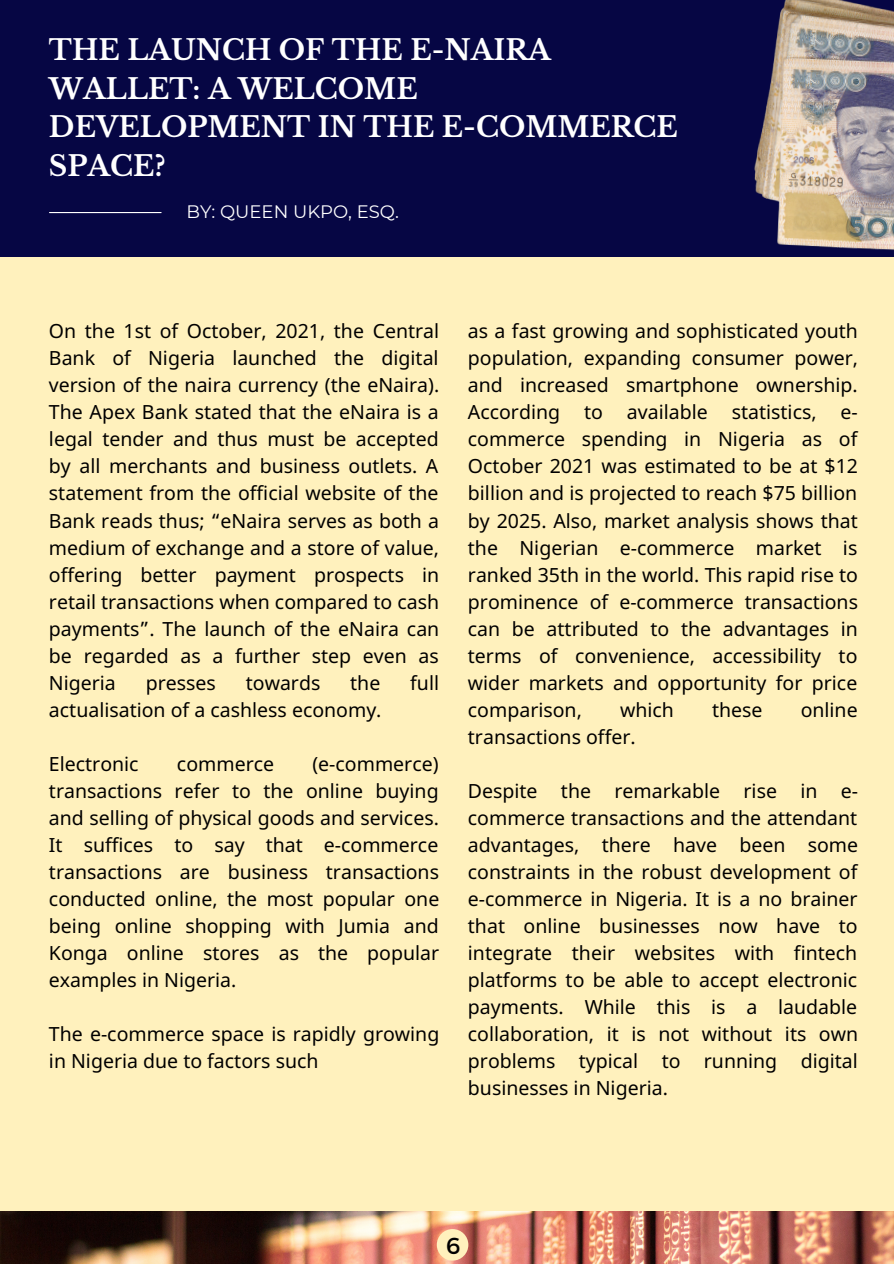
<style>
.page{position:relative;width:894px;height:1264px;background:#fff}
.page>*{position:absolute;margin:0;border:0;box-sizing:border-box;transform-origin:0 0}
.t1{font:700 27.9px/38.7px "Libre Baskerville";color:#fff}
.t2{font:23.1px "Montserrat";color:#000}
.t3{font:19.5px/27px "Noto Sans";color:#000;text-align:justify}
.t4{font:18px "Montserrat";color:#fff}
.s1{font-family:"Noto Sans Gurmukhi"}
</style>
<div class="page">
<div style="left:0;top:0;width:893px;height:1263px;background:#fff1bd"></div>
<img style="left:0;top:1211px;width:893px;height:52px">
<div style="left:436px;top:1228px;width:32px;height:32px;background:#fff1bd;border-radius:50%"></div>
<div style="left:0;top:0;width:893px;height:257px;background:#060644"></div>
<hr style="left:49px;top:212px;width:112px;height:1px;background:#fff">
<img style="left:754px;top:0;width:139px;height:250px">
<p class="t1" style="left:49px;top:31px;width:630px">THE LAUNCH OF THE E-NAIRA<br>WALLET: A WELCOME<br>DEVELOPMENT IN THE E-COMMERCE<br>SPACE?</p>
<p class="t4" style="left:186px;top:200px;width:214px">BY: QUEEN UKPO, ESQ.</p>
<p class="t3" style="left:49px;top:317px;width:392px">On the 1st of October, 2021, the Central Bank of Nigeria launched the digital version of the naira currency (the eNaira).<br>The Apex Bank stated that the eNaira is a legal tender and thus must be accepted by all merchants and business outlets. A statement from the official website of the Bank reads thus; <span class="s1">“</span>eNaira serves as both a medium of exchange and a store of value, offering better payment prospects in retail transactions when compared to cash payments<span class="s1">”</span>. The launch of the eNaira can be regarded as a further step even as Nigeria</p>
<p class="t3" style="left:146px;top:668px;width:72px">presses</p>
<p class="t3" style="left:246px;top:668px;width:76px">towards</p>
<p class="t3" style="left:350px;top:668px;width:32px">the</p>
<p class="t3" style="left:410px;top:668px;width:30px">full</p>
<p class="t3" style="left:49px;top:695px;width:334px">actualisation of a cashless economy.</p>
<p class="t3" style="left:49px;top:749px;width:91px">Electronic</p>
<p class="t3" style="left:177px;top:749px;width:99px">commerce</p>
<p class="t3" style="left:49px;top:749px;width:392px;text-indent:263px">(e-commerce) transactions refer to the online buying and selling of physical goods and services.<br>It suffices to say that e-commerce transactions are business transactions conducted online, the most popular one being online shopping with Jumia and Konga online stores as the popular examples in Nigeria.</p>
<p class="t3" style="left:49px;top:1020px;width:392px">The e-commerce space is rapidly growing in Nigeria due to factors such</p>
<p class="t3" style="left:468px;top:317px;width:391px">as a fast growing and sophisticated youth population, expanding consumer power, and increased smartphone ownership.<br>According to available statistics, e&shy;commerce spending in Nigeria as of October 2021 was estimated to be at $12 billion and is projected to reach $75 billion by 2025. Also, market analysis shows that the Nigerian e-commerce market is ranked 35th in the world. This rapid rise to prominence of e-commerce transactions can be attributed to the advantages in terms of convenience, accessibility to wider markets and opportunity for price comparison,</p>
<p class="t3" style="left:620px;top:695px;width:55px">which</p>
<p class="t3" style="left:711px;top:695px;width:52px">these</p>
<p class="t3" style="left:800px;top:695px;width:58px">online</p>
<p class="t3" style="left:468px;top:722px;width:169px">transactions offer.</p>
<p class="t3" style="left:468px;top:776px;width:391px">Despite the remarkable rise in e&shy;commerce transactions and the attendant advantages, there have been some constraints in the robust development of e-commerce in Nigeria. It is a no brainer that online businesses now have to integrate their websites with fintech platforms to be able to accept electronic payments. While this is a laudable collaboration, it is not without its own problems typical to running digital businesses in Nigeria.</p>
<p class="t2" style="left:446px;top:1230px;width:16px">6</p>
</div>
